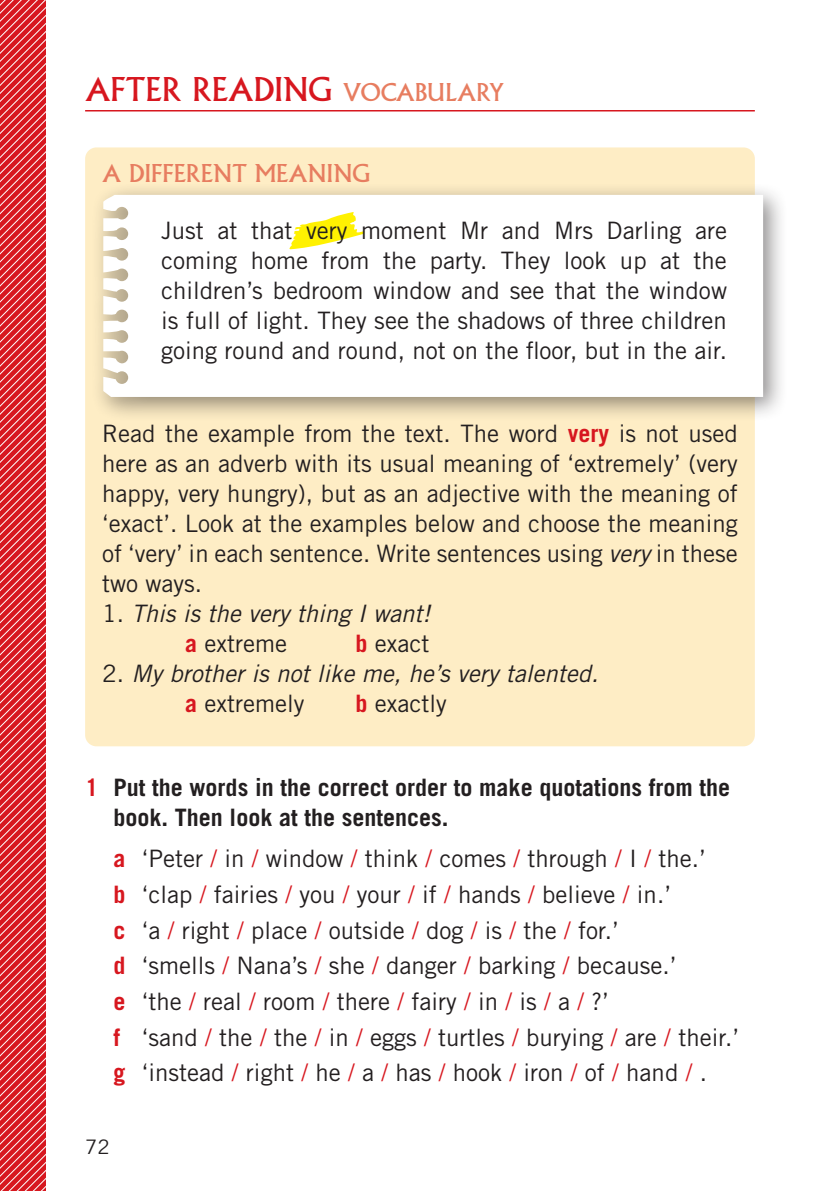
<style>
.page{position:relative;width:840px;height:1191px;background:#fff}
.page>*{position:absolute;margin:0;border:0;box-sizing:border-box;transform-origin:0 0}
.t1{font:32px "Albertus";color:#d7171f}
.t2{font:24px/30px "Trade Gothic";color:#231f20;text-align:justify}
.t3{font:italic 24px/30px "Trade Gothic";color:#231f20}
.t4{font:700 24px/30px "Trade Gothic";color:#231f20}
.t5{font:24px "Albertus";color:#e77d60}
.t6{font:20px "Trade Gothic";color:#231f20}
.s1{font-size:24px;color:#e77d60}
.s2{font-weight:700;color:#d7171f}
.s3{font-style:italic}
.s4{font-style:normal}
.s5{font-weight:700;font-style:normal;color:#d7171f}
.s6{color:#d7171f}
</style>
<div class="page">
<div style="left:85px;top:147px;width:669px;height:599px;background:#feedc5;border-radius:11px"></div>
<div style="left:91px;top:182px;width:696px;height:240px;background:#231f20;opacity:.5"></div>
<div style="left:103px;top:195px;width:659px;height:202px;background:#fff"></div>
<svg style="left:288px;top:212px;width:76px;height:37px;background:#fff779"></svg>
<hr style="left:85px;top:110px;width:669px;height:1px;background:#d7171f">
<svg style="left:0;top:0;width:46px;height:1191px;background:#dd3f46"></svg>
<h1 class="t1" style="left:85px;top:71px;width:420px">AFTER READING <span class="s1">VOCABULARY</span></h1>
<p class="t5" style="left:102px;top:160px;width:269px">A DIFFERENT MEANING</p>
<p class="t2" style="left:161px;top:215px;width:567px">Just at that very moment Mr and Mrs Darling are coming home from the party. They look up at the children’s bedroom window and see that the window is full of light. They see the shadows of three children going round and round, not on the floor, but in the air.</p>
<p class="t2" style="left:102px;top:418px;width:637px">Read the example from the text. The word <span class="s2">very</span> is not used here as an adverb with its usual meaning of ‘extremely’ (very happy, very hungry), but as an adjective with the meaning of ‘exact’. Look at the examples below and choose the meaning of ‘very’ in each sentence. Write sentences using <span class="s3">very</span> in these two ways.</p>
<p class="t3" style="left:185px;top:598px;width:246px;text-indent:-83px"><span class="s4">1.</span> This is the very thing I want! <span class="s5">a</span> <span class="s4">extreme</span></p>
<p class="t2" style="left:355px;top:628px;width:75px"><span class="s2">b</span> exact</p>
<p class="t3" style="left:185px;top:658px;width:414px;text-indent:-83px"><span class="s4">2.</span> My brother is not like me, he’s very talented. <span class="s5">a</span> <span class="s4">extremely</span></p>
<p class="t2" style="left:355px;top:688px;width:93px"><span class="s2">b</span> exactly</p>
<p class="t4" style="left:113px;top:772px;width:618px;text-indent:-28px"><span class="s6">1</span> Put the words in the correct order to make quotations from the book. Then look at the sentences.</p>
<p class="t2" style="left:113px;top:840px;width:626px;line-height:35.6px;text-align:left"><span class="s2">a</span> ‘Peter <span class="s6">/</span> in <span class="s6">/</span> window <span class="s6">/</span> think <span class="s6">/</span> comes <span class="s6">/</span> through <span class="s6">/</span> I <span class="s6">/</span> the.’<br><span class="s2">b</span> ‘clap <span class="s6">/</span> fairies <span class="s6">/</span> you <span class="s6">/</span> your <span class="s6">/</span> if <span class="s6">/</span> hands <span class="s6">/</span> believe <span class="s6">/</span> in.’<br><span class="s2">c</span> ‘a <span class="s6">/</span> right <span class="s6">/</span> place <span class="s6">/</span> outside <span class="s6">/</span> dog <span class="s6">/</span> is <span class="s6">/</span> the <span class="s6">/</span> for.’<br><span class="s2">d</span> ‘smells <span class="s6">/</span> Nana’s <span class="s6">/</span> she <span class="s6">/</span> danger <span class="s6">/</span> barking <span class="s6">/</span> because.’<br><span class="s2">e</span> ‘the <span class="s6">/</span> real <span class="s6">/</span> room <span class="s6">/</span> there <span class="s6">/</span> fairy <span class="s6">/</span> in <span class="s6">/</span> is <span class="s6">/</span> a <span class="s6">/</span> ?’<br><span class="s2">f</span> ‘sand <span class="s6">/</span> the <span class="s6">/</span> the <span class="s6">/</span> in <span class="s6">/</span> eggs <span class="s6">/</span> turtles <span class="s6">/</span> burying <span class="s6">/</span> are <span class="s6">/</span> their.’ <span class="s2">g</span> ‘instead <span class="s6">/</span> right <span class="s6">/</span> he <span class="s6">/</span> a <span class="s6">/</span> has <span class="s6">/</span> hook <span class="s6">/</span> iron <span class="s6">/</span> of <span class="s6">/</span> hand <span class="s6">/</span> .</p>
<p class="t6" style="left:85px;top:1135px;width:26px">72</p>
</div>
